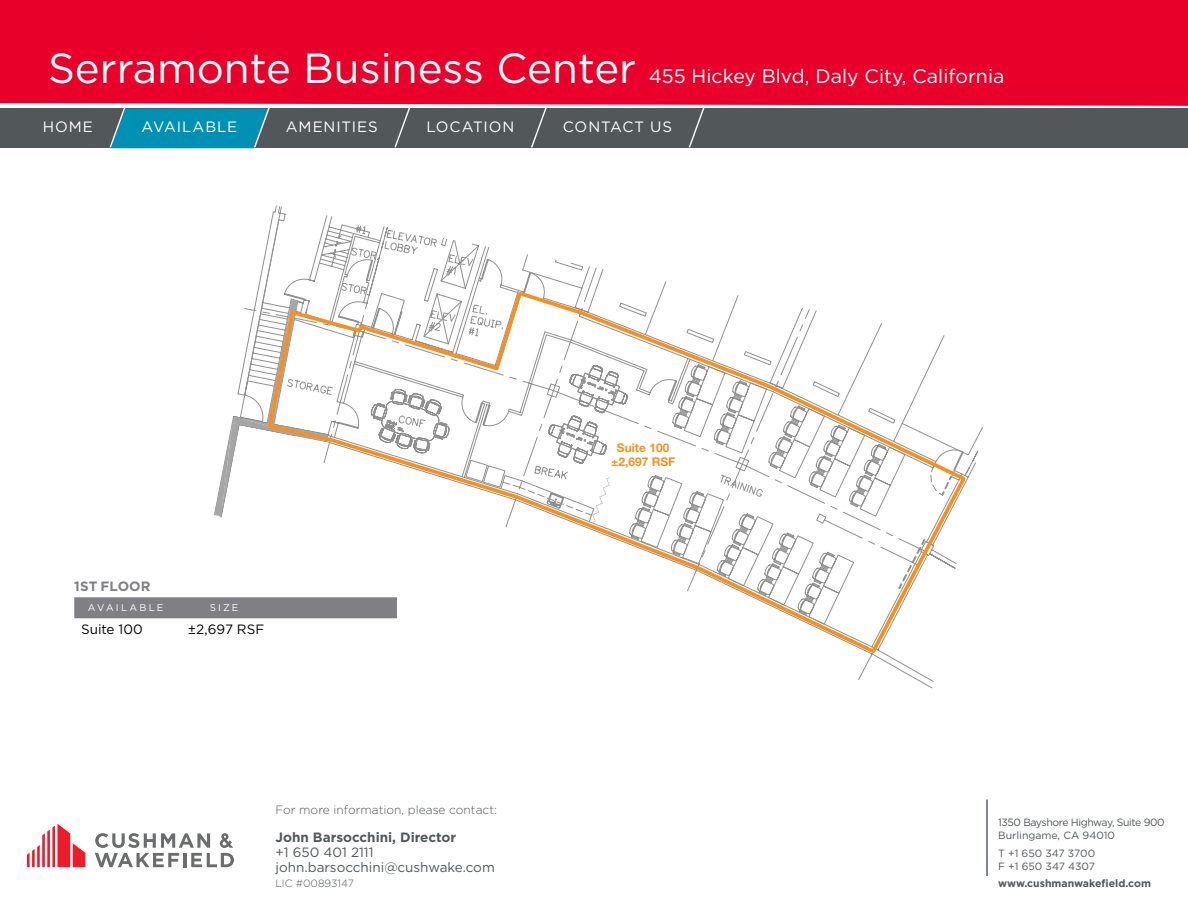
<style>
.page{position:relative;width:1188px;height:918px;background:#fff}
.page>*{position:absolute;margin:0;border:0;box-sizing:border-box;transform-origin:0 0}
.t1{font:19.5px "Gotham";color:#fff}
.t2{font:15px "Gotham";letter-spacing:.06em;color:#fff}
.t3{font:13.5px/15px "Gotham";color:#52575a}
.t4{font:700 13.5px "Gotham";color:#52575a}
.t5{font:13.5px "Gotham";color:#000}
.t6{font:700 13.5px "Gotham";letter-spacing:.005em;color:#807f83}
.t7{font:300 12px "Gotham";color:#52575a}
.t8{font:700 12px/13.5px "Helvetica Neue LT Std";color:#f7901e;text-align:center}
.t9{font:10.5px/12.6px "Gotham";letter-spacing:-.025em;color:#52575a}
.t10{font:10.5px/12.6px "Gotham";color:#52575a}
.t11{font:700 10.5px "Gotham";color:#52575a}
.t12{font:300 10.5px "Gotham";color:#52575a}
.t13{font:9.75px "Gotham";letter-spacing:.225em;color:#fff}
.s1{font-size:42px}
</style>
<div class="page">
<div style="left:0;top:109px;width:1188px;height:39px;background:#52575a"></div>
<hr style="left:986px;top:800px;width:2px;height:76px;background:#53626f">
<svg style="left:27px;top:824px;width:58px;height:43px"></svg>
<svg style="left:95px;top:833px;width:139px;height:34px"></svg>
<div style="left:0;top:0;width:1188px;height:106px;background:#e8002a"></div>
<svg style="left:108px;top:105px;width:163px;height:44px"></svg>
<svg style="left:393px;top:105px;width:19px;height:43px"></svg>
<svg style="left:530px;top:105px;width:18px;height:43px"></svg>
<svg style="left:687px;top:105px;width:19px;height:43px"></svg>
<div style="left:74px;top:597px;width:140px;height:21px;background:#807f83"></div>
<svg style="left:220px;top:206px;width:447px;height:413px"></svg>
<svg style="left:214px;top:299px;width:51px;height:218px"></svg>
<svg style="left:265px;top:289px;width:704px;height:367px"></svg>
<p class="t1" style="left:48px;top:64px;width:958px"><span class="s1">Serramonte Business Center</span> 455 Hickey Blvd, Daly City, California</p>
<p class="t2" style="left:43px;top:117px;width:52px">HOME</p>
<p class="t2" style="left:142px;top:117px;width:97px">AVAILABLE</p>
<p class="t2" style="left:286px;top:117px;width:94px">AMENITIES</p>
<p class="t2" style="left:426px;top:117px;width:89px">LOCATION</p>
<p class="t2" style="left:563px;top:117px;width:111px">CONTACT US</p>
<p class="t6" style="left:74px;top:578px;width:78px">1ST FLOOR</p>
<p class="t13" style="left:88px;top:602px;width:77px">AVAILABLE</p>
<p class="t13" style="left:210px;top:602px;width:30px">SIZE</p>
<p class="t5" style="left:81px;top:621px;width:63px">Suite 100</p>
<p class="t5" style="left:188px;top:621px;width:78px">±2,697 RSF</p>
<p class="t7" style="left:276px;top:802px;width:223px">For more information, please contact:</p>
<p class="t4" style="left:276px;top:828px;width:182px">John Barsocchini, Director</p>
<p class="t3" style="left:276px;top:844px;width:221px">+1 650 401 2111 john.barsocchini@cushwake.com</p>
<p class="t12" style="left:276px;top:877px;width:80px">LIC #00893147</p>
<p class="t8" style="left:611px;top:441px;width:66px">Suite 100 ±2,697 RSF</p>
<p class="t9" style="left:998px;top:816px;width:168px">1350 Bayshore Highway, Suite 900<br>Burlingame, CA 94010</p>
<p class="t10" style="left:998px;top:847px;width:98px">T +1 650 347 3700<br>F +1 650 347 4307</p>
<p class="t11" style="left:998px;top:876px;width:154px">www.cushmanwakefield.com</p>
</div>
